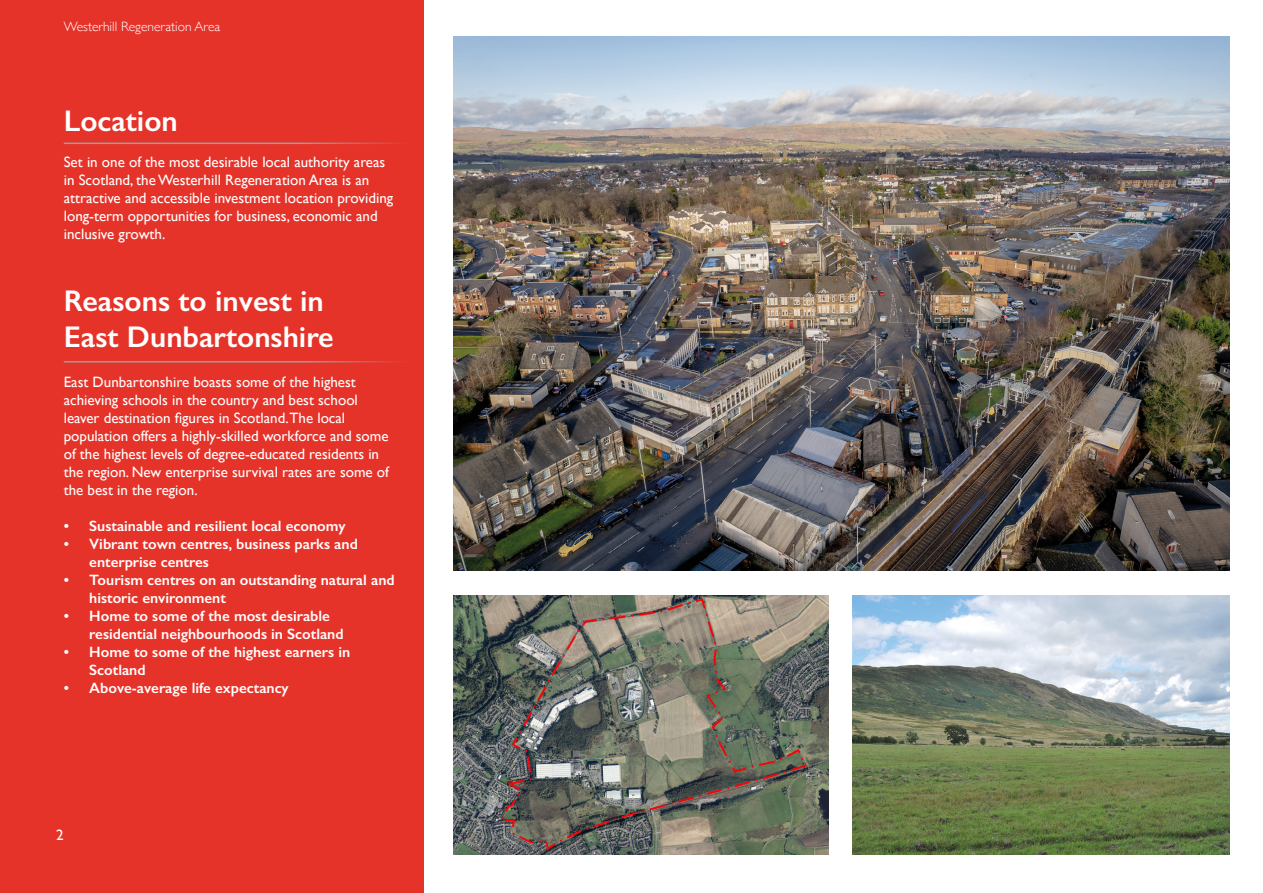
<style>
.page{position:relative;width:1263px;height:893px;background:#fff}
.page>*{position:absolute;margin:0;border:0;box-sizing:border-box;transform-origin:0 0}
.t1{font:600 30px "Gill Sans";color:#fff}
.Gill_Sans_10pt_body_copy_White{font:15px/18px "Gill Sans";color:#fff}
.t2{font:600 15px/18px "Gill Sans";color:#fff}
.t3{font:300 13.5px "Gill Sans";color:#fff}
</style>
<div class="page">
<div style="left:0;top:0;width:423px;height:893px;background:#e63329"></div>
<hr style="left:64px;top:143px;width:348px;height:1px;background:#9d9d9c">
<hr style="left:64px;top:361px;width:348px;height:1px;background:#9d9d9c">
<img style="left:852px;top:595px;width:377px;height:260px">
<img style="left:454px;top:36px;width:775px;height:535px">
<img style="left:454px;top:595px;width:374px;height:260px">
<p class="t3" style="left:64px;top:16px;width:158px">Westerhill Regeneration Area</p>
<p class="t1" style="left:64px;top:103px;width:116px">Location</p>
<p class="Gill_Sans_10pt_body_copy_White" style="left:64px;top:153px;width:331px">Set in one of the most desirable local authority areas in Scotland, the Westerhill Regeneration Area is an attractive and accessible investment location providing long-term opportunities for business, economic and inclusive growth.</p>
<p class="t1" style="left:64px;top:283px;width:261px">Reasons to invest in</p>
<p class="t1" style="left:64px;top:319px;width:271px">East Dunbartonshire</p>
<p class="Gill_Sans_10pt_body_copy_White" style="left:64px;top:373px;width:327px">East Dunbartonshire boasts some of the highest achieving schools in the country and best school leaver destination figures in Scotland.The local population offers a highly-skilled workforce and some of the highest levels of degree-educated residents in the region. New enterprise survival rates are some of the best in the region.</p>
<p class="t2" style="left:64px;top:517px;width:283px">• Sustainable and resilient local economy</p>
<p class="t2" style="left:89px;top:535px;width:270px;text-indent:-26px">• Vibrant town centres, business parks and enterprise centres</p>
<p class="t2" style="left:89px;top:571px;width:307px;text-indent:-26px">• Tourism centres on an outstanding natural and historic environment</p>
<p class="t2" style="left:89px;top:607px;width:256px;text-indent:-26px">• Home to some of the most desirable residential neighbourhoods in Scotland</p>
<p class="t2" style="left:89px;top:643px;width:262px;text-indent:-26px">• Home to some of the highest earners in<br>Scotland</p>
<p class="t2" style="left:64px;top:679px;width:226px">• Above-average life expectancy</p>
<p class="Gill_Sans_10pt_body_copy_White" style="left:56px;top:825px;width:9px">2</p>
</div>
